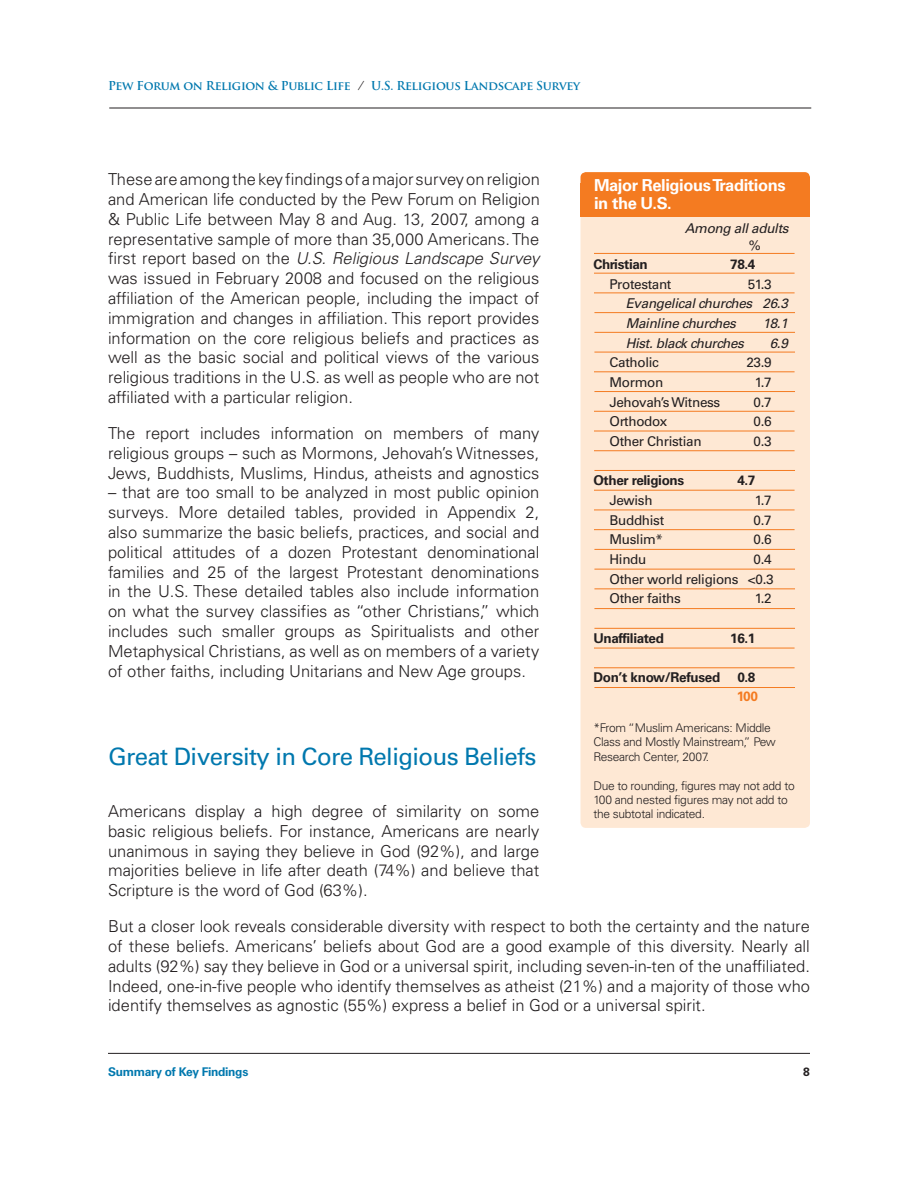
<style>
.page{position:relative;width:918px;height:1188px;background:#fff}
.page>*{position:absolute;margin:0;border:0;box-sizing:border-box;transform-origin:0 0}
.Body_Copy{font:24px "Univers LT";letter-spacing:-.025em;color:#0078ae}
.Body_Copy-2{font:300 16.5px/19.8px "Univers LT";color:#231f20;text-align:justify}
.headers{font:700 16.5px/18px "Univers LT";letter-spacing:-.025em;color:#fff}
.table_copy{font:13.5px "Univers LT";letter-spacing:-.025em;color:#231f20}
.table_copy-2{font:italic 13.5px "Univers LT";letter-spacing:-.025em;color:#231f20}
.table_copy-3{font:700 13.5px "Univers LT";letter-spacing:-.025em;color:#231f20}
.table_copy-4{font:700 13.5px "Univers LT";color:#f47b21}
.table_copy-5{font:300 12px/14.4px "Univers LT";letter-spacing:-.025em;color:#231f20}
.t1{font:700 12px "Trajan Pro";letter-spacing:-.025em;color:#0078ae}
.t2{font:700 12px "Univers LT";letter-spacing:-.025em;color:#0078ae}
.t3{font:700 12px "Univers LT";color:#231f20}
.s1{font-weight:400;color:#231f20}
.s2{font-style:italic}
</style>
<div class="page">
<hr style="left:109px;top:108px;width:702px;height:1px;background:#231f20">
<hr style="left:108px;top:1053px;width:702px;height:1px;background:#231f20">
<div style="left:581px;top:189px;width:229px;height:639px;background:#fee8d4;border-radius:5px"></div>
<div style="left:581px;top:172px;width:229px;height:38px;background:#f47b21;border-radius:5px"></div>
<div style="left:580px;top:184px;width:230px;height:33px;background:#f47b21"></div>
<hr style="left:594px;top:273px;width:201px;height:1px;background:#f47b21">
<hr style="left:594px;top:253px;width:201px;height:1px;background:#f47b21">
<hr style="left:594px;top:293px;width:201px;height:1px;background:#f47b21">
<hr style="left:594px;top:312px;width:201px;height:1px;background:#f47b21">
<hr style="left:594px;top:332px;width:201px;height:1px;background:#f47b21">
<hr style="left:594px;top:352px;width:201px;height:1px;background:#f47b21">
<hr style="left:594px;top:372px;width:201px;height:1px;background:#f47b21">
<hr style="left:594px;top:391px;width:201px;height:1px;background:#f47b21">
<hr style="left:594px;top:411px;width:201px;height:1px;background:#f47b21">
<hr style="left:594px;top:431px;width:201px;height:1px;background:#f47b21">
<hr style="left:594px;top:450px;width:201px;height:1px;background:#f47b21">
<hr style="left:594px;top:470px;width:201px;height:1px;background:#f47b21">
<hr style="left:594px;top:490px;width:201px;height:1px;background:#f47b21">
<hr style="left:594px;top:510px;width:201px;height:1px;background:#f47b21">
<hr style="left:594px;top:529px;width:201px;height:1px;background:#f47b21">
<hr style="left:594px;top:549px;width:201px;height:1px;background:#f47b21">
<hr style="left:594px;top:569px;width:201px;height:1px;background:#f47b21">
<hr style="left:594px;top:589px;width:201px;height:1px;background:#f47b21">
<hr style="left:594px;top:608px;width:201px;height:1px;background:#f47b21">
<hr style="left:594px;top:628px;width:201px;height:1px;background:#f47b21">
<hr style="left:594px;top:648px;width:201px;height:1px;background:#f47b21">
<hr style="left:594px;top:668px;width:201px;height:1px;background:#f47b21">
<hr style="left:594px;top:687px;width:201px;height:1px;background:#f47b21">
<p class="t1" style="left:108px;top:78px;width:474px">Pew Forum on Religion &amp; Public Life <span class="s1">/</span> U.S. Religious Landscape Survey</p>
<p class="Body_Copy-2" style="left:108px;top:169px;width:433px">These are among the key findings of a major survey on religion and American life conducted by the Pew Forum on Religion &amp; Public Life between May 8 and Aug. 13, 2007, among a representative sample of more than 35,000 Americans. The first report based on the <span class="s2">U.S. Religious Landscape Survey </span>was issued in February 2008 and focused on the religious affiliation of the American people, including the impact of immigration and changes in affiliation. This report provides information on the core religious beliefs and practices as well as the basic social and political views of the various religious traditions in the U.S. as well as people who are not affiliated with a particular religion.</p>
<p class="Body_Copy-2" style="left:108px;top:423px;width:433px">The report includes information on members of many religious groups – such as Mormons, Jehovah’s Witnesses, Jews, Buddhists, Muslims, Hindus, atheists and agnostics</p>
<p class="Body_Copy-2" style="left:108px;top:483px;width:433px">– that are too small to be analyzed in most public opinion surveys. More detailed tables, provided in Appendix 2, also summarize the basic beliefs, practices, and social and political attitudes of a dozen Protestant denominational families and 25 of the largest Protestant denominations in the U.S. These detailed tables also include information on what the survey classifies as “other Christians,” which includes such smaller groups as Spiritualists and other Metaphysical Christians, as well as on members of a variety of other faiths, including Unitarians and New Age groups.</p>
<p class="headers" style="left:594px;top:177px;width:193px">Major Religious Traditions in the U.S.</p>
<p class="table_copy-2" style="left:685px;top:221px;width:105px">Among all adults</p>
<p class="table_copy" style="left:749px;top:237px;width:14px">%</p>
<p class="table_copy-3" style="left:593px;top:257px;width:56px">Christian</p>
<p class="table_copy-3" style="left:730px;top:257px;width:27px">78.4</p>
<p class="table_copy" style="left:610px;top:276px;width:63px">Protestant</p>
<p class="table_copy" style="left:748px;top:276px;width:25px">51.3</p>
<p class="table_copy-2" style="left:626px;top:296px;width:164px">Evangelical churches 26.3</p>
<p class="table_copy-2" style="left:626px;top:315px;width:112px">Mainline churches</p>
<p class="table_copy-2" style="left:763px;top:315px;width:27px">18.1</p>
<p class="table_copy-2" style="left:626px;top:335px;width:120px">Hist. black churches</p>
<p class="table_copy-2" style="left:770px;top:335px;width:20px">6.9</p>
<p class="table_copy" style="left:610px;top:355px;width:51px">Catholic</p>
<p class="table_copy" style="left:746px;top:355px;width:27px">23.9</p>
<p class="table_copy" style="left:610px;top:374px;width:55px">Mormon</p>
<p class="table_copy" style="left:755px;top:374px;width:18px">1.7</p>
<p class="table_copy" style="left:610px;top:394px;width:112px">Jehovah’s Witness</p>
<p class="table_copy" style="left:754px;top:394px;width:20px">0.7</p>
<p class="table_copy" style="left:610px;top:414px;width:59px">Orthodox</p>
<p class="table_copy" style="left:754px;top:414px;width:20px">0.6</p>
<p class="table_copy" style="left:610px;top:433px;width:94px">Other Christian</p>
<p class="table_copy" style="left:754px;top:433px;width:20px">0.3</p>
<p class="table_copy-3" style="left:593px;top:473px;width:92px">Other religions</p>
<p class="table_copy-3" style="left:737px;top:473px;width:20px">4.7</p>
<p class="table_copy" style="left:610px;top:492px;width:45px">Jewish</p>
<p class="table_copy" style="left:755px;top:492px;width:18px">1.7</p>
<p class="table_copy" style="left:610px;top:512px;width:56px">Buddhist</p>
<p class="table_copy" style="left:754px;top:512px;width:20px">0.7</p>
<p class="table_copy" style="left:610px;top:532px;width:55px">Muslim*</p>
<p class="table_copy" style="left:754px;top:532px;width:20px">0.6</p>
<p class="table_copy" style="left:610px;top:551px;width:38px">Hindu</p>
<p class="table_copy" style="left:754px;top:551px;width:20px">0.4</p>
<p class="table_copy" style="left:610px;top:571px;width:166px">Other world religions &lt;0.3</p>
<p class="table_copy" style="left:610px;top:590px;width:73px">Other faiths</p>
<p class="table_copy" style="left:755px;top:590px;width:18px">1.2</p>
<p class="table_copy-3" style="left:593px;top:630px;width:72px">Unaffiliated</p>
<p class="table_copy-3" style="left:730px;top:630px;width:27px">16.1</p>
<p class="table_copy-3" style="left:593px;top:669px;width:129px">Don’t know/Refused</p>
<p class="table_copy-3" style="left:737px;top:669px;width:20px">0.8</p>
<p class="table_copy-4" style="left:737px;top:689px;width:23px">100</p>
<p class="table_copy-5" style="left:593px;top:721px;width:184px">*From “Muslim Americans: Middle<br>Class and Mostly Mainstream,” Pew<br>Research Center, 2007.</p>
<p class="table_copy-5" style="left:593px;top:778px;width:203px">Due to rounding, figures may not add to<br>100 and nested figures may not add to the subtotal indicated.</p>
<p class="Body_Copy" style="left:108px;top:742px;width:430px">Great Diversity in Core Religious Beliefs</p>
<p class="Body_Copy-2" style="left:108px;top:801px;width:433px">Americans display a high degree of similarity on some basic religious beliefs. For instance, Americans are nearly unanimous in saying they believe in God (92%), and large majorities believe in life after death (74%) and believe that Scripture is the word of God (63%).</p>
<p class="Body_Copy-2" style="left:108px;top:916px;width:704px">But a closer look reveals considerable diversity with respect to both the certainty and the nature of these beliefs. Americans’ beliefs about God are a good example of this diversity. Nearly all adults (92%) say they believe in God or a universal spirit, including seven-in-ten of the unaffiliated.<br>Indeed, one-in-five people who identify themselves as atheist (21%) and a majority of those who identify themselves as agnostic (55%) express a belief in God or a universal spirit.</p>
<p class="t2" style="left:108px;top:1064px;width:142px">Summary of Key Findings</p>
<p class="t3" style="left:803px;top:1065px;width:8px">8</p>
</div>
